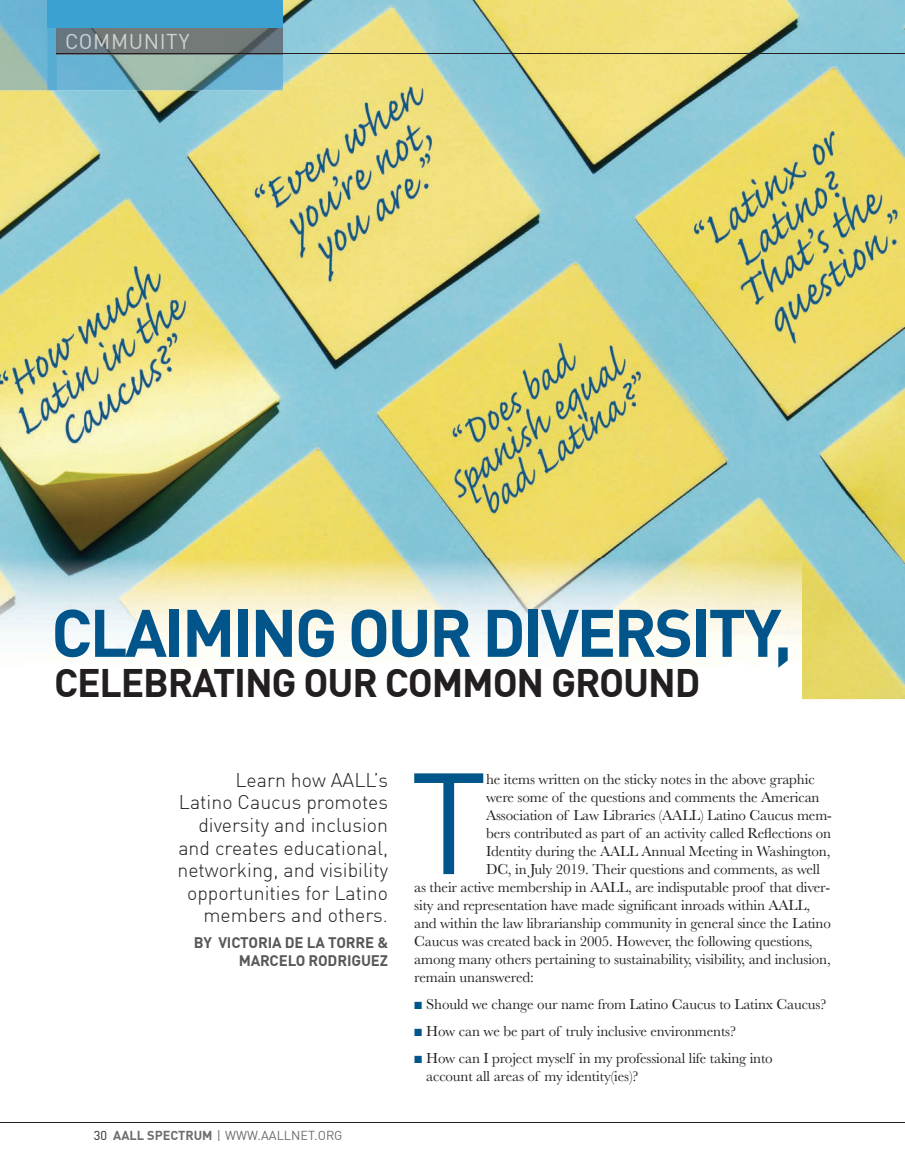
<style>
.page{position:relative;width:905px;height:1175px;background:#fff}
.page>*{position:absolute;margin:0;border:0;box-sizing:border-box;transform-origin:0 0}
.t1{font:141.45px "DIN Offc";color:#00568a}
.t2{font:700 66px "DIN Offc";letter-spacing:-.04em;color:#01558a}
.t3{font:700 39px "DIN Offc";letter-spacing:-.03em;color:#231f20}
.t4{font:21px "DIN Offc";letter-spacing:.03em;color:#d1d2d4}
.t5{font:300 19.5px/22.5px "DIN Offc";color:#231f20;text-align:right}
.t6{font:15px/18px "Baskerville";letter-spacing:-.01em;color:#231f20}
.t7{font:700 15px/18px "DIN Offc";letter-spacing:-.01em;color:#57585a;text-align:right}
.t8{font:12.75px "DIN Offc";color:#6c6d70}
.s1{color:#231f20}
.s2{font-weight:700}
.s3{color:#00568a}
</style>
<div class="page">
<hr style="left:0;top:1122px;width:904px;height:1px;background:#231f20">
<img style="left:0;top:0;width:904px;height:699px">
<img style="left:0;top:558px;width:801px;height:141px">
<img style="left:0;top:0;width:283px;height:90px">
<img style="left:47px;top:27px;width:10px;height:63px">
<img style="left:58px;top:27px;width:225px;height:27px">
<svg style="left:57px;top:27px;width:1px;height:27px"></svg>
<div style="left:47px;top:0;width:236px;height:27px;background:#3ba1d1"></div>
<hr style="left:57px;top:54px;width:847px;height:1px;background:#231f20">
<h3 class="t4" style="left:65px;top:28px;width:126px">COMMUNITY</h3>
<h2 class="t2" style="left:51px;top:589px;width:742px">CLAIMING OUR DIVERSITY,</h2>
<h3 class="t3" style="left:54px;top:657px;width:648px">CELEBRATING OUR COMMON GROUND</h3>
<h3 class="t5" style="left:177px;top:768px;width:212px">Learn how AALL’s<br>Latino Caucus promotes diversity and inclusion and creates educational, networking, and visibility opportunities for Latino members and others.</h3>
<p class="t7" style="left:194px;top:933px;width:196px">BY VICTORIA DE LA TORRE &amp;<br>MARCELO RODRIGUEZ</p>
<p class="t8" style="left:94px;top:1127px;width:250px"><span class="s1">30</span> <span class="s2">AALL SPECTRUM</span> | WWW.AALLNET.ORG</p>
<h1 class="t1" style="left:410px;top:734px;width:79px">T</h1>
<p class="t6" style="left:486px;top:770px;width:330px">he items written on the sticky notes in the above graphic</p>
<p class="t6" style="left:486px;top:788px;width:335px">were some of the questions and comments the American</p>
<p class="t6" style="left:486px;top:806px;width:347px">Association of Law Libraries (AALL) Latino Caucus mem-</p>
<p class="t6" style="left:486px;top:824px;width:346px">bers contributed as part of an activity called Reflections on</p>
<p class="t6" style="left:486px;top:842px;width:346px">Identity during the AALL Annual Meeting in Washington,</p>
<p class="t6" style="left:486px;top:860px;width:335px">DC, in July 2019. Their questions and comments, as well</p>
<p class="t6" style="left:414px;top:878px;width:417px">as their active membership in AALL, are indisputable proof that diver-</p>
<p class="t6" style="left:414px;top:896px;width:397px">sity and representation have made significant inroads within AALL,</p>
<p class="t6" style="left:414px;top:914px;width:418px">and within the law librarianship community in general since the Latino</p>
<p class="t6" style="left:414px;top:932px;width:400px">Caucus was created back in 2005. However, the following questions,</p>
<p class="t6" style="left:414px;top:950px;width:418px">among many others pertaining to sustainability, visibility, and inclusion,</p>
<p class="t6" style="left:414px;top:968px;width:121px">remain unanswered:</p>
<p class="t6" style="left:414px;top:995px;width:413px"><span class="s3">✓</span> Should we change our name from Latino Caucus to Latinx Caucus?</p>
<p class="t6" style="left:414px;top:1022px;width:323px"><span class="s3">✓</span> How can we be part of truly inclusive environments?</p>
<p class="t6" style="left:426px;top:1049px;width:348px;text-indent:-12px"><span class="s3">✓</span> How can I project myself in my professional life taking into account all areas of my identity(ies)?</p>
</div>
